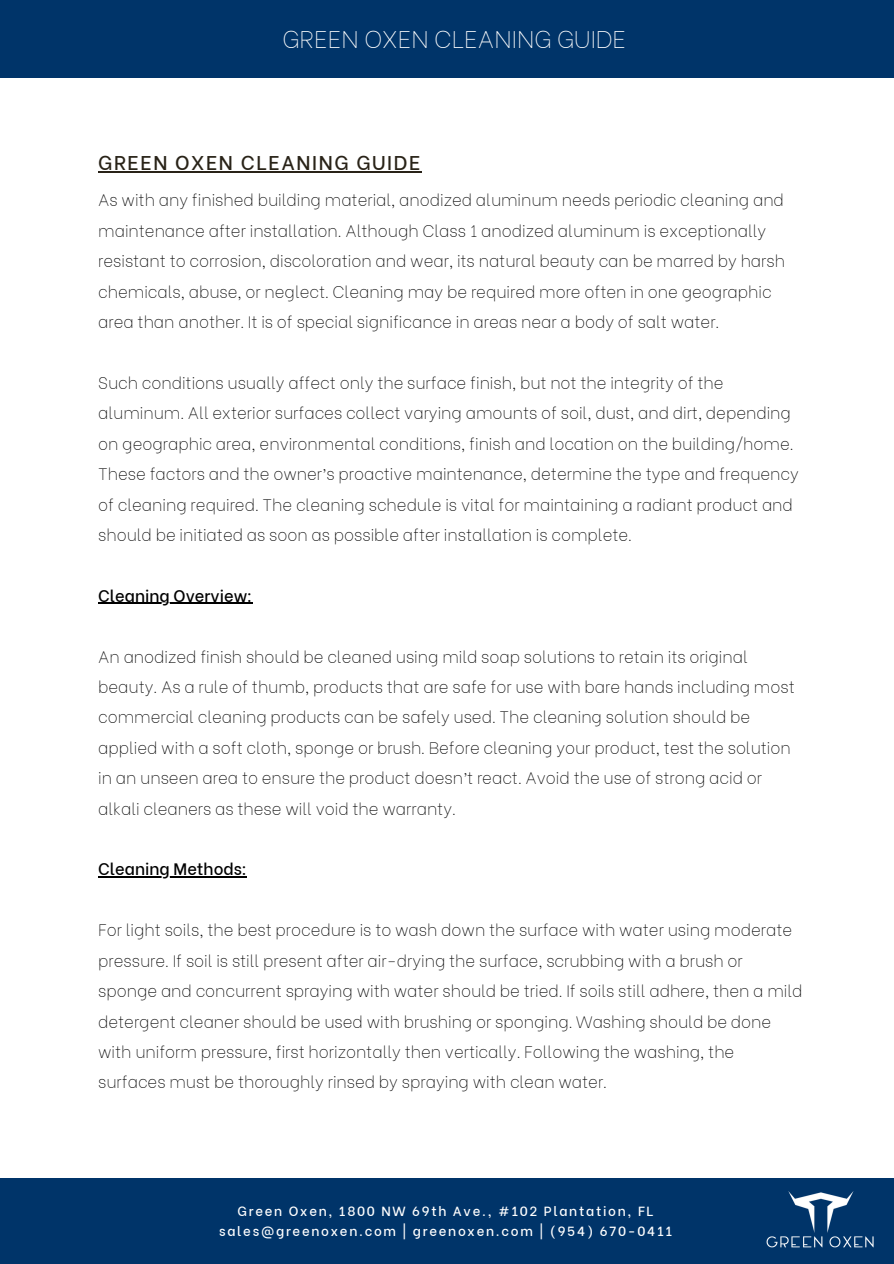
<style>
.page{position:relative;width:894px;height:1264px;background:#fff}
.page>*{position:absolute;margin:0;border:0;box-sizing:border-box;transform-origin:0 0}
.t1{font:100 24px "Be Vietnam";color:#fff}
.t2{font:700 23.25px "Libre Baskerville";letter-spacing:.08em;color:#fff}
.t3{font:500 19.8px "Be Vietnam";letter-spacing:.08em;color:#292318}
.t4{font:100 16.5px/30.5px "Be Vietnam";color:#000}
.t5{font:500 16.5px "Be Vietnam";color:#000}
.t6{font:500 13.2px "Be Vietnam";letter-spacing:.13em;color:#fff}
</style>
<div class="page">
<div style="left:0;top:1178px;width:893px;height:85px;background:#003469"></div>
<hr style="left:98px;top:171px;width:324px;height:1px;background:#292318">
<hr style="left:98px;top:603px;width:154px;height:1px;background:#000">
<hr style="left:98px;top:876px;width:149px;height:1px;background:#000">
<div style="left:0;top:0;width:893px;height:78px;background:#003469"></div>
<img style="left:766px;top:1191px;width:108px;height:57px">
<p class="t1" style="left:282px;top:19px;width:345px">GREEN OXEN CLEANING GUIDE</p>
<p class="t2" style="left:204px;top:42px;width:478px">GREEN OXEN ARRANTY POLICY</p>
<p class="t3" style="left:98px;top:146px;width:323px">GREEN OXEN CLEANING GUIDE</p>
<p class="t4" style="left:98px;top:183px;width:688px">As with any finished building material, anodized aluminum needs periodic cleaning and maintenance after installation. Although Class 1 anodized aluminum is exceptionally resistant to corrosion, discoloration and wear, its natural beauty can be marred by harsh chemicals, abuse, or neglect. Cleaning may be required more often in one geographic area than another. It is of special significance in areas near a body of salt water.</p>
<p class="t4" style="left:98px;top:366px;width:702px">Such conditions usually affect only the surface finish, but not the integrity of the aluminum. All exterior surfaces collect varying amounts of soil, dust, and dirt, depending on geographic area, environmental conditions, finish and location on the building/home.<br>These factors and the owner’s proactive maintenance, determine the type and frequency of cleaning required. The cleaning schedule is vital for maintaining a radiant product and should be initiated as soon as possible after installation is complete.</p>
<p class="t5" style="left:98px;top:582px;width:155px">Cleaning Overview:</p>
<p class="t4" style="left:98px;top:639px;width:697px">An anodized finish should be cleaned using mild soap solutions to retain its original beauty. As a rule of thumb, products that are safe for use with bare hands including most commercial cleaning products can be safely used. The cleaning solution should be applied with a soft cloth, sponge or brush. Before cleaning your product, test the solution in an unseen area to ensure the product doesn’t react. Avoid the use of strong acid or alkali cleaners as these will void the warranty.</p>
<p class="t5" style="left:98px;top:855px;width:150px">Cleaning Methods:</p>
<p class="t4" style="left:98px;top:913px;width:705px">For light soils, the best procedure is to wash down the surface with water using moderate pressure. If soil is still present after air-drying the surface, scrubbing with a brush or sponge and concurrent spraying with water should be tried. If soils still adhere, then a mild detergent cleaner should be used with brushing or sponging. Washing should be done with uniform pressure, first horizontally then vertically. Following the washing, the surfaces must be thoroughly rinsed by spraying with clean water.</p>
<p class="t6" style="left:237px;top:1199px;width:417px">Green Oxen, 1800 NW 69th Ave., #102 Plantation, FL</p>
<p class="t6" style="left:219px;top:1220px;width:454px">sales@greenoxen.com | greenoxen.com | (954) 670-0411</p>
</div>
